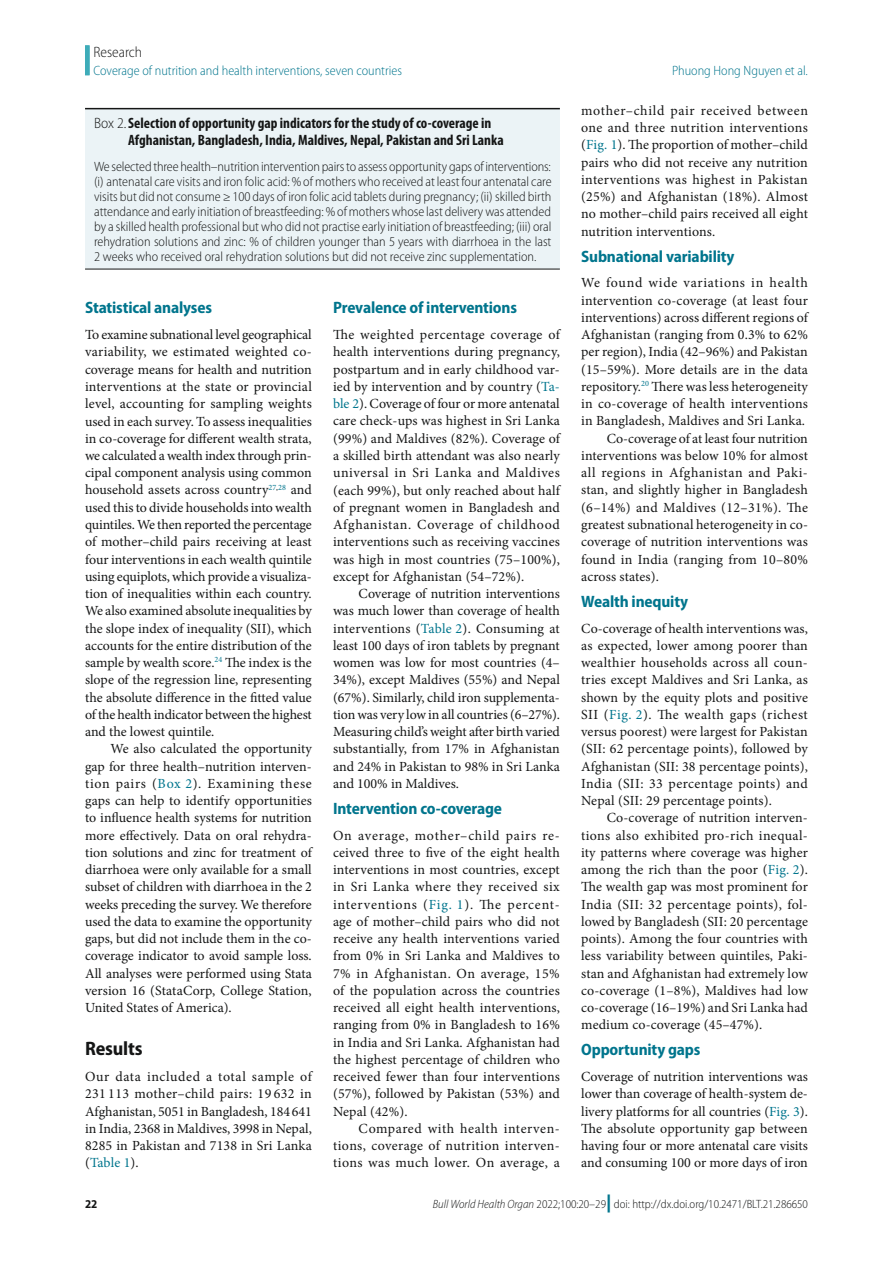
<style>
.page{position:relative;width:893px;height:1263px;background:#fff}
.page>*{position:absolute;margin:0;border:0;box-sizing:border-box;transform-origin:0 0}
.t1{font:700 semi-condensed 19.5px "Myriad Pro";letter-spacing:-.01em;color:#151616}
.t2{font:700 semi-condensed 16.5px "Myriad Pro";letter-spacing:-.01em;color:#00758d}
.t3{font:700 condensed 15px/16.5px "Myriad Pro";color:#151616}
.t4{font:300 semi-condensed 15px "Myriad Pro";color:#151616}
.t5{font:13.95px/17.2px "Minion Pro";letter-spacing:.005em;color:#151616;text-align:justify}
.t6{font:13.95px "Minion Pro";letter-spacing:.035em;color:#151616}
.t7{font:13.95px "Minion Pro";letter-spacing:.025em;color:#151616}
.t8{font:13.95px "Minion Pro";letter-spacing:.05em;color:#151616}
.t9{font:300 semi-condensed 13.5px/15px "Myriad Pro";color:#151616;text-align:justify}
.t10{font:300 semi-condensed 13.5px "Myriad Pro";color:#00758d}
.t11{font:300 semi-condensed 12px "Myriad Pro";color:#151616}
.t12{font:700 semi-condensed 12px "Myriad Pro";color:#151616}
.s1{font-weight:300;font-stretch:semi-condensed}
.s2{color:#00758d}
.s3{font-style:italic}
.s4{font-weight:900;font-stretch:normal;font-size:18px;color:#00758d}
</style>
<div class="page">
<div style="left:85px;top:45px;width:5px;height:30px;background:#3eacb9"></div>
<div style="left:85px;top:109px;width:474px;height:160px;background:#ebf3f6"></div>
<hr style="left:85px;top:108px;width:475px;height:1px;background:#151616">
<hr style="left:85px;top:269px;width:475px;height:1px;background:#151616">
<p class="t4" style="left:94px;top:44px;width:50px">Research</p>
<p class="t10" style="left:94px;top:63px;width:310px">Coverage of nutrition and health interventions, seven countries</p>
<p class="t10" style="left:672px;top:63px;width:137px">Phuong Hong Nguyen et al.</p>
<p class="t3" style="left:128px;top:115px;width:377px;text-indent:-34px"><span class="s1">Box 2.</span>Selection of opportunity gap indicators for the study of co-coverage in<br>Afghanistan, Bangladesh, India, Maldives, Nepal, Pakistan and Sri Lanka</p>
<p class="t9" style="left:94px;top:159px;width:459px">We selected three health–nutrition intervention pairs to assess opportunity gaps of interventions: (i) antenatal care visits and iron folic acid: % of mothers who received at least four antenatal care visits but did not consume ≥100 days of iron folic acid tablets during pregnancy; (ii) skilled birth attendance and early initiation of breastfeeding: % of mothers whose last delivery was attended by a skilled health professional but who did not practise early initiation of breastfeeding; (iii) oral rehydration solutions and zinc: % of children younger than 5 years with diarrhoea in the last 2 weeks who received oral rehydration solutions but did not receive zinc supplementation.</p>
<p class="t2" style="left:85px;top:297px;width:128px">Statistical analyses</p>
<p class="t5" style="left:85px;top:326px;width:228px">To examine subnational level geographical variability, we estimated weighted co&shy;coverage means for health and nutrition interventions at the state or provincial level, accounting for sampling weights used in each survey. To assess inequalities in co-coverage for different wealth strata, we calculated a wealth index through prin&shy;cipal component analysis using common household assets across country<sup>27</sup><sup>,</sup><sup>28</sup> and used this to divide households into wealth quintiles. We then reported the percentage of mother–child pairs receiving at least four interventions in each wealth quintile using equiplots, which provide a visualiza&shy;tion of inequalities within each country.<br>We also examined absolute inequalities by the slope index of inequality (SII), which accounts for the entire distribution of the sample by wealth score.<sup>24</sup> The index is the slope of the regression line, representing the absolute difference in the fitted value of the health indicator between the highest and the lowest quintile.</p>
<p class="t5" style="left:85px;top:740px;width:228px;text-indent:26px">We also calculated the opportunity gap for three health–nutrition interven&shy;tion pairs (<span class="s2">Box 2</span>). Examining these gaps can help to identify opportunities to influence health systems for nutrition more effectively. Data on oral rehydra&shy;tion solutions and zinc for treatment of diarrhoea were only available for a small subset of children with diarrhoea in the 2 weeks preceding the survey. We therefore used the data to examine the opportunity gaps, but did not include them in the co&shy;coverage indicator to avoid sample loss.<br>All analyses were performed using Stata version 16 (StataCorp, College Station, United States of America).</p>
<h1 class="t1" style="left:85px;top:1036px;width:59px">Results</h1>
<p class="t5" style="left:85px;top:1068px;width:228px">Our data included a total sample of 231 113 mother–child pairs: 19 632 in Afghanistan, 5051 in Bangladesh, 184 641 in India, 2368 in Maldives, 3998 in Nepal, 8285 in Pakistan and 7138 in Sri Lanka (<span class="s2">Table 1</span>).</p>
<p class="t2" style="left:333px;top:297px;width:185px">Prevalence of interventions</p>
<p class="t5" style="left:333px;top:326px;width:228px">The weighted percentage coverage of health interventions during pregnancy, postpartum and in early childhood var&shy;ied by intervention and by country (<span class="s2">Ta&shy;ble 2</span>). Coverage of four or more antenatal care check-ups was highest in Sri Lanka (99%) and Maldives (82%). Coverage of a skilled birth attendant was also nearly universal in Sri Lanka and Maldives (each 99%), but only reached about half of pregnant women in Bangladesh and Afghanistan. Coverage of childhood interventions such as receiving vaccines was high in most countries (75–100%), except for Afghanistan (54–72%).</p>
<p class="t5" style="left:333px;top:585px;width:228px;text-indent:26px">Coverage of nutrition interventions was much lower than coverage of health interventions (<span class="s2">Table 2</span>). Consuming at least 100 days of iron tablets by pregnant women was low for most countries (4– 34%), except Maldives (55%) and Nepal (67%). Similarly, child iron supplementa&shy;tion was very low in all countries (6–27%).<br>Measuring child’s weight after birth varied substantially, from 17% in Afghanistan and 24% in Pakistan to 98% in Sri Lanka and 100% in Maldives.</p>
<p class="t2" style="left:333px;top:797px;width:170px">Intervention co-coverage</p>
<p class="t5" style="left:333px;top:826px;width:228px">On average, mother–child pairs re&shy;ceived three to five of the eight health interventions in most countries, except in Sri Lanka where they received six interventions (<span class="s2">Fig. 1</span>). The percent&shy;age of mother–child pairs who did not receive any health interventions varied from 0% in Sri Lanka and Maldives to 7% in Afghanistan. On average, 15% of the population across the countries received all eight health interventions, ranging from 0% in Bangladesh to 16% in India and Sri Lanka. Afghanistan had the highest percentage of children who received fewer than four interventions (57%), followed by Pakistan (53%) and Nepal (42%).</p>
<p class="t5" style="left:333px;top:1120px;width:228px;text-indent:26px">Compared with health interven&shy;tions, coverage of nutrition interven&shy;tions was much lower. On average, a</p>
<p class="t5" style="left:581px;top:102px;width:228px">mother–child pair received between one and three nutrition interventions (<span class="s2">Fig. 1</span>). The proportion of mother–child pairs who did not receive any nutrition interventions was highest in Pakistan (25%) and Afghanistan (18%). Almost no mother–child pairs received all eight nutrition interventions.</p>
<p class="t2" style="left:581px;top:245px;width:155px">Subnational variability</p>
<p class="t8" style="left:581px;top:274px;width:228px">We found wide variations in health</p>
<p class="t5" style="left:581px;top:292px;width:228px">intervention co-coverage (at least four</p>
<p class="t5" style="left:581px;top:309px;width:228px">interventions) across different regions of</p>
<p class="t5" style="left:581px;top:326px;width:228px">Afghanistan (ranging from 0.3% to 62%</p>
<p class="t5" style="left:581px;top:343px;width:228px">per region), India (42–96%) and Pakistan</p>
<p class="t5" style="left:581px;top:361px;width:228px">(15–59%). More details are in the data</p>
<p class="t5" style="left:581px;top:378px;width:228px">repository.<sup>20</sup> There was less heterogeneity</p>
<p class="t5" style="left:581px;top:395px;width:228px">in co-coverage of health interventions</p>
<p class="t5" style="left:581px;top:412px;width:225px">in Bangladesh, Maldives and Sri Lanka.</p>
<p class="t5" style="left:607px;top:430px;width:203px">Co-coverage of at least four nutrition</p>
<p class="t5" style="left:581px;top:447px;width:228px">interventions was below 10% for almost</p>
<p class="t6" style="left:581px;top:463px;width:228px">all regions in Afghanistan and Paki-</p>
<p class="t5" style="left:581px;top:481px;width:228px">stan, and slightly higher in Bangladesh</p>
<p class="t7" style="left:581px;top:498px;width:228px">(6–14%) and Maldives (12–31%). The</p>
<p class="t5" style="left:581px;top:516px;width:228px">greatest subnational heterogeneity in co-</p>
<p class="t5" style="left:581px;top:533px;width:228px">coverage of nutrition interventions was</p>
<p class="t5" style="left:581px;top:550px;width:228px">found in India (ranging from 10–80%</p>
<p class="t5" style="left:581px;top:568px;width:79px">across states).</p>
<p class="t2" style="left:581px;top:590px;width:108px">Wealth inequity</p>
<p class="t5" style="left:581px;top:619px;width:228px">Co-coverage of health interventions was, as expected, lower among poorer than wealthier households across all coun&shy;tries except Maldives and Sri Lanka, as shown by the equity plots and positive SII (<span class="s2">Fig. 2</span>). The wealth gaps (richest versus poorest) were largest for Pakistan (SII: 62 percentage points), followed by Afghanistan (SII: 38 percentage points), India (SII: 33 percentage points) and Nepal (SII: 29 percentage points).</p>
<p class="t5" style="left:581px;top:809px;width:228px;text-indent:26px">Co-coverage of nutrition interven&shy;tions also exhibited pro-rich inequal&shy;ity patterns where coverage was higher among the rich than the poor (<span class="s2">Fig. 2</span>).<br>The wealth gap was most prominent for India (SII: 32 percentage points), fol&shy;lowed by Bangladesh (SII: 20 percentage points). Among the four countries with less variability between quintiles, Paki&shy;stan and Afghanistan had extremely low co-coverage (1–8%), Maldives had low co-coverage (16–19%) and Sri Lanka had medium co-coverage (45–47%).</p>
<p class="t2" style="left:581px;top:1039px;width:121px">Opportunity gaps</p>
<p class="t5" style="left:581px;top:1068px;width:228px">Coverage of nutrition interventions was lower than coverage of health-system de&shy;livery platforms for all countries (<span class="s2">Fig. 3</span>).<br>The absolute opportunity gap between having four or more antenatal care visits and consuming 100 or more days of iron</p>
<p class="t12" style="left:85px;top:1196px;width:14px">22</p>
<p class="t11" style="left:433px;top:1198px;width:377px"><span class="s3">Bull World Health Organ</span> 2022;100:20–29<span class="s4">|</span> doi: http://dx.doi.org/10.2471/BLT.21.286650</p>
</div>
